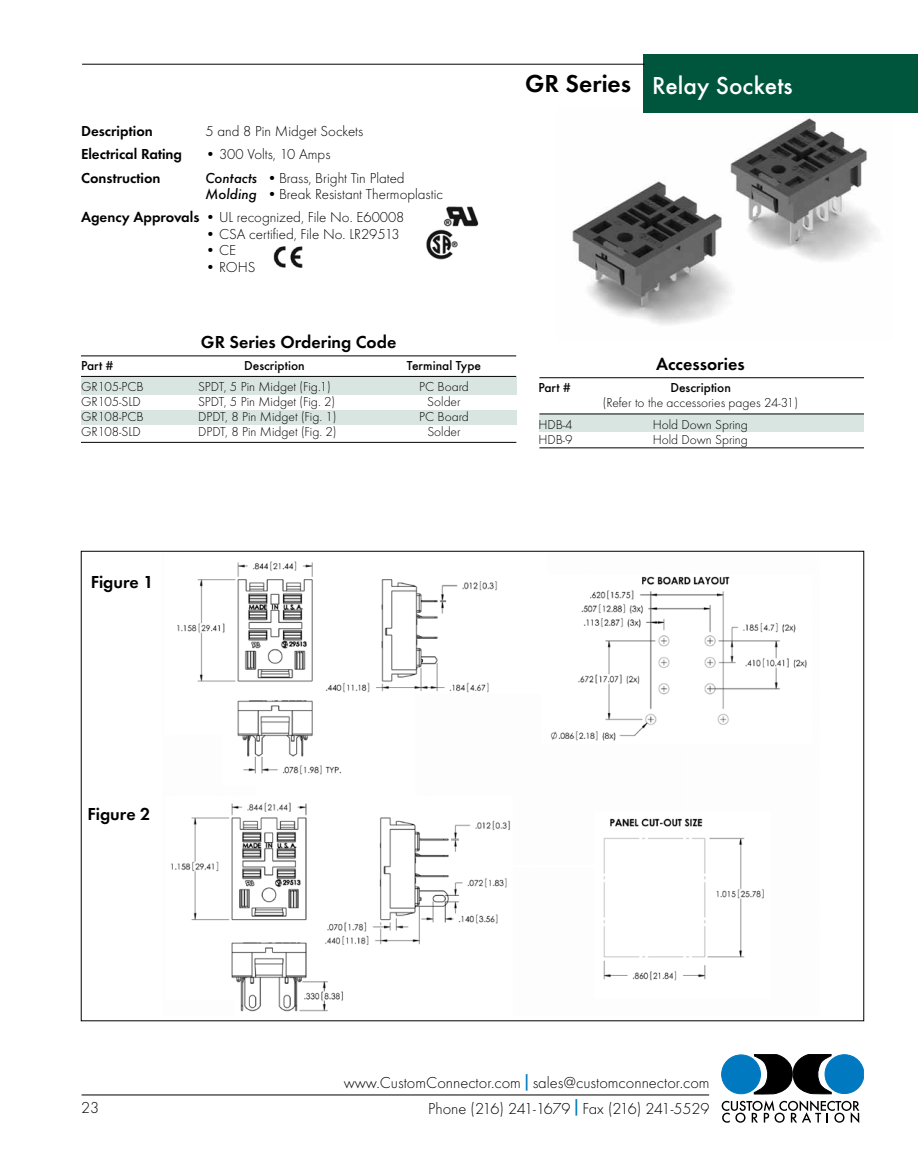
<style>
.page{position:relative;width:918px;height:1175px;background:#fff}
.page>*{position:absolute;margin:0;border:0;box-sizing:border-box;transform-origin:0 0}
.t1{font:500 25.5px "Futura T";color:#fff}
.t2{font:600 25.5px "Futura T";color:#000}
.t3{font:600 18px "Futura T";color:#000}
.t4{font:300 16.5px "Futura T";color:#000}
.t5{font:300 16.5px "Futura T";letter-spacing:-.02em;color:#000}
.t6{font:300 15px/16.5px "Futura T";color:#000}
.t7{font:600 15px "Futura T";color:#000}
.t8{font:300 13.5px "Futura T";color:#000}
.t9{font:500 13.5px "Futura T";color:#000}
.s1{font-weight:500;font-style:italic}
.s2{font-weight:600}
.s3{font-family:"Helvetica Neue";font-weight:700;color:#0079c1}
</style>
<div class="page">
<img style="left:171px;top:561px;width:636px;height:451px">
<img style="left:572px;top:108px;width:320px;height:217px">
<img style="left:273px;top:246px;width:30px;height:22px">
<div style="left:644px;top:54px;width:274px;height:58px;background:#00553d"></div>
<hr style="left:82px;top:64px;width:563px;height:1px;background:#000">
<img style="left:443px;top:206px;width:36px;height:21px">
<img style="left:426px;top:229px;width:32px;height:31px">
<div style="left:722px;top:1054px;width:38px;height:39px;background:#0079c1;border-radius:50%"></div>
<div style="left:722px;top:1054px;width:39px;height:39px;border:1px solid #0079c1;border-radius:50%"></div>
<div style="left:825px;top:1054px;width:39px;height:39px;background:#0079c1;border-radius:50%"></div>
<div style="left:825px;top:1054px;width:39px;height:39px;border:1px solid #0079c1;border-radius:50%"></div>
<svg style="left:754px;top:1054px;width:77px;height:40px"></svg>
<svg style="left:722px;top:1100px;width:137px;height:23px"></svg>
<hr style="left:82px;top:1094px;width:627px;height:1px;background:#000">
<div style="left:81px;top:410px;width:435px;height:15px;background:#d9e5e0"></div>
<div style="left:539px;top:414px;width:325px;height:18px;background:#d9e5e0"></div>
<div style="left:81px;top:377px;width:435px;height:17px;background:#d9e5e0"></div>
<hr style="left:81px;top:355px;width:435px;height:1px;background:#000">
<hr style="left:81px;top:376px;width:435px;height:1px;background:#000">
<hr style="left:81px;top:442px;width:435px;height:1px;background:#000">
<hr style="left:539px;top:377px;width:325px;height:1px;background:#000">
<hr style="left:539px;top:414px;width:325px;height:1px;background:#000">
<hr style="left:539px;top:447px;width:325px;height:1px;background:#000">
<p class="t7" style="left:81px;top:122px;width:73px">Description</p>
<p class="t6" style="left:206px;top:123px;width:159px">5 and 8 Pin Midget Sockets</p>
<p class="t7" style="left:81px;top:145px;width:103px">Electrical Rating</p>
<p class="t6" style="left:206px;top:146px;width:127px">• 300 Volts, 10 Amps</p>
<p class="t7" style="left:81px;top:169px;width:81px">Construction</p>
<p class="t6" style="left:206px;top:169px;width:239px"><span class="s1">Contacts</span> •Brass, Bright Tin Plated<br><span class="s1">Molding</span> •Break Resistant Thermoplastic</p>
<p class="t6" style="left:81px;top:209px;width:325px"><span class="s2">Agency Approvals</span> • UL recognized, File No. E60008</p>
<p class="t6" style="left:206px;top:225px;width:196px">• CSA certified, File No. LR29513</p>
<p class="t6" style="left:206px;top:242px;width:32px">• CE</p>
<p class="t6" style="left:206px;top:258px;width:51px">• ROHS</p>
<h2 class="t3" style="left:201px;top:331px;width:197px">GR Series Ordering Code</h2>
<p class="t9" style="left:81px;top:357px;width:34px">Part #</p>
<p class="t9" style="left:244px;top:357px;width:62px">Description</p>
<p class="t9" style="left:407px;top:357px;width:76px">Terminal Type</p>
<p class="t8" style="left:81px;top:379px;width:64px">GR105-PCB</p>
<p class="t8" style="left:198px;top:379px;width:134px">SPDT, 5 Pin Midget (Fig.1)</p>
<p class="t8" style="left:419px;top:379px;width:51px">PC Board</p>
<p class="t8" style="left:81px;top:394px;width:61px">GR105-SLD</p>
<p class="t8" style="left:198px;top:394px;width:139px">SPDT, 5 Pin Midget (Fig. 2)</p>
<p class="t8" style="left:427px;top:394px;width:35px">Solder</p>
<p class="t8" style="left:81px;top:409px;width:64px">GR108-PCB</p>
<p class="t8" style="left:198px;top:409px;width:140px">DPDT, 8 Pin Midget (Fig. 1)</p>
<p class="t8" style="left:419px;top:409px;width:51px">PC Board</p>
<p class="t8" style="left:81px;top:424px;width:61px">GR108-SLD</p>
<p class="t8" style="left:198px;top:424px;width:140px">DPDT, 8 Pin Midget (Fig. 2)</p>
<p class="t8" style="left:427px;top:424px;width:35px">Solder</p>
<h1 class="t2" style="left:525px;top:69px;width:108px">GR Series</h1>
<h1 class="t1" style="left:652px;top:71px;width:142px">Relay Sockets</h1>
<h2 class="t3" style="left:656px;top:353px;width:90px">Accessories</h2>
<p class="t9" style="left:538px;top:380px;width:34px">Part #</p>
<p class="t9" style="left:670px;top:380px;width:62px">Description</p>
<p class="t8" style="left:603px;top:395px;width:197px">(Refer to the accessories pages 24-31)</p>
<p class="t8" style="left:538px;top:416px;width:36px">HDB-4</p>
<p class="t8" style="left:653px;top:416px;width:97px">Hold Down Spring</p>
<p class="t8" style="left:538px;top:431px;width:36px">HDB-9</p>
<p class="t8" style="left:653px;top:431px;width:97px">Hold Down Spring</p>
<h2 class="t3" style="left:91px;top:571px;width:64px">Figure 1</h2>
<h2 class="t3" style="left:87px;top:803px;width:64px">Figure 2</h2>
<p class="t4" style="left:344px;top:1073px;width:367px">www.CustomConnector.com <span class="s3">|</span> sales@customconnector.com</p>
<p class="t4" style="left:81px;top:1097px;width:20px">23</p>
<p class="t5" style="left:428px;top:1098px;width:283px">Phone (216) 241-1679 <span class="s3">|</span> Fax (216) 241-5529</p>
</div>
